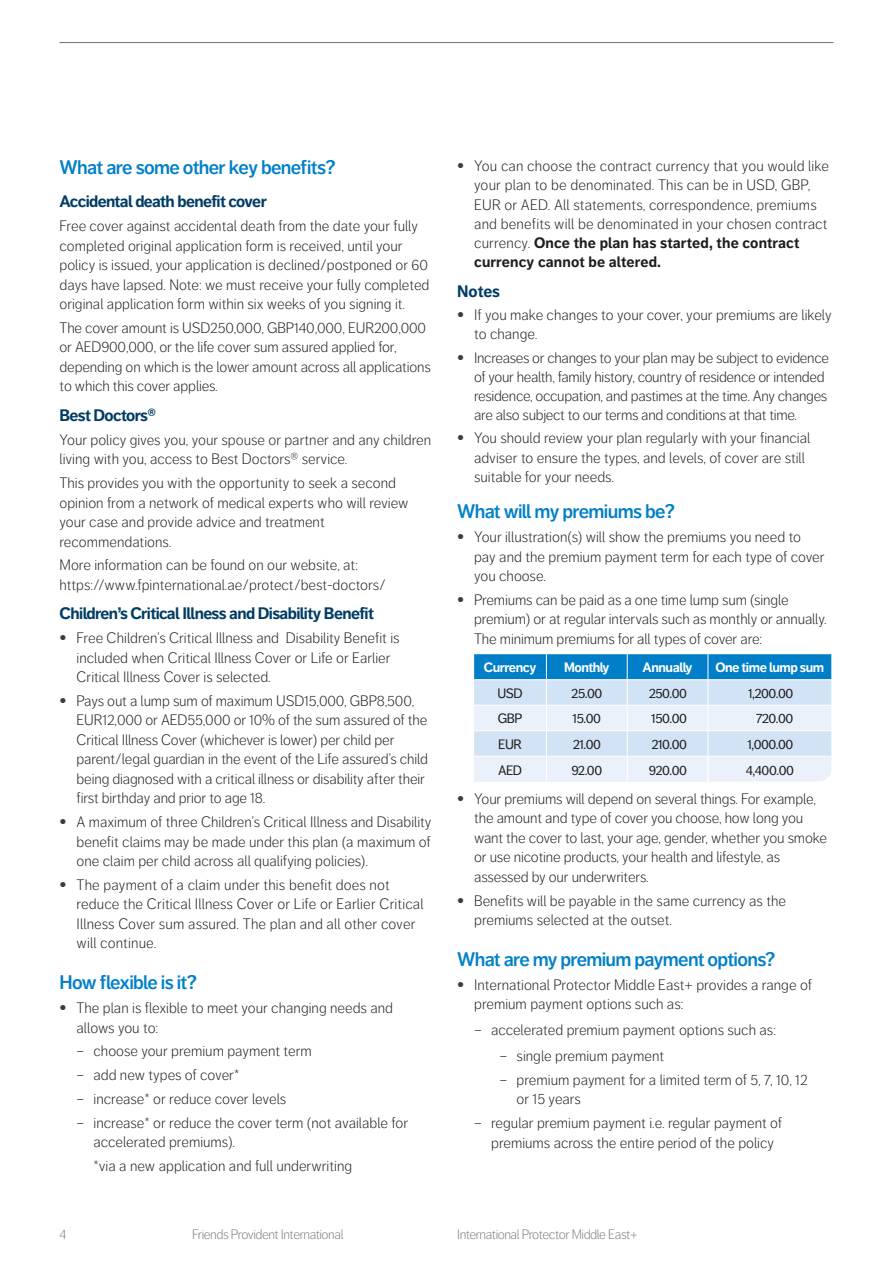
<style>
.page{position:relative;width:893px;height:1263px;background:#fff}
.page>*{position:absolute;margin:0;border:0;box-sizing:border-box;transform-origin:0 0}
.Sub_Head_2{font:600 19.5px "Friends Life Dagny";letter-spacing:-.035em;color:#007fc8}
.Body_-_1st_indent{font:600 19.5px "Friends Life Dagny";letter-spacing:-.035em;color:#007fc8}
.Subheading_3{font:700 16.5px "Friends Life Dagny";letter-spacing:-.035em;color:#003c64}
.Body_-_1st_indent-2{font:300 15px/19.5px "Friends Life Dagny";letter-spacing:-.01em;color:#1d1d1b}
.Body{font:300 15px/19.5px "Friends Life Dagny";color:#1d1d1b}
.Body_-_1st_indent-3{font:300 15px/19.2px "Friends Life Dagny";letter-spacing:.01em;color:#1d1d1b}
.Body_-_2nd_indent{font:300 15px/19.5px "Friends Life Dagny";color:#1d1d1b}
.Body___3rd_indent{font:300 15px/19.5px "Friends Life Dagny";color:#1d1d1b}
.Table_Body{font:13.5px "Friends Life Dagny";letter-spacing:-.035em;color:#1d1d1b}
.t1{font:300 13.5px "Friends Life Dagny";letter-spacing:-.035em;color:#7c7b7b}
.Table_Title{font:700 13.5px "Friends Life Dagny";letter-spacing:-.035em;color:#fff}
.s1{font-weight:700;font-size:16.5px;color:#3c3c3b}
.s2{font-weight:700}
</style>
<div class="page">
<hr style="left:60px;top:42px;width:773px;height:1px;background:#7c7b7b">
<svg style="left:474px;top:654px;width:357px;height:128px;background:#b5d6ef"></svg>
<p class="Body_-_1st_indent" style="left:60px;top:156px;width:277px">What are some other key benefits?</p>
<p class="Subheading_3" style="left:60px;top:192px;width:209px">Accidental death benefit cover</p>
<p class="Body" style="left:60px;top:216px;width:371px">Free cover against accidental death from the date your fully completed original application form is received, until your policy is issued, your application is declined/postponed or 60 days have lapsed. Note: we must receive your fully completed original application form within six weeks of you signing it.</p>
<p class="Body" style="left:60px;top:318px;width:373px">The cover amount is USD250,000, GBP140,000, EUR200,000 or AED900,000, or the life cover sum assured applied for, depending on which is the lower amount across all applications to which this cover applies.</p>
<p class="Subheading_3" style="left:60px;top:405px;width:98px">Best Doctors®</p>
<p class="Body" style="left:60px;top:430px;width:373px">Your policy gives you, your spouse or partner and any children living with you, access to Best Doctors® service.</p>
<p class="Body" style="left:60px;top:473px;width:351px">This provides you with the opportunity to seek a second opinion from a network of medical experts who will review your case and provide advice and treatment recommendations.</p>
<p class="Body" style="left:60px;top:555px;width:328px">More information can be found on our website, at: https://www.fpinternational.ae/protect/best-doctors/</p>
<p class="Subheading_3" style="left:60px;top:604px;width:316px">Children’s Critical Illness and Disability Benefit</p>
<p class="Body_-_1st_indent-2" style="left:77px;top:628px;width:325px;text-indent:-17px"><span class="s1">•</span> Free Children’s Critical Illness and Disability Benefit is included when Critical Illness Cover or Life or Earlier<br>Critical Illness Cover is selected.</p>
<p class="Body_-_1st_indent-2" style="left:77px;top:691px;width:353px;text-indent:-17px"><span class="s1">•</span> Pays out a lump sum of maximum USD15,000, GBP8,500, EUR12,000 or AED55,000 or 10% of the sum assured of the Critical Illness Cover (whichever is lower) per child per parent/legal guardian in the event of the Life assured’s child being diagnosed with a critical illness or disability after their first birthday and prior to age 18.</p>
<p class="Body_-_1st_indent-2" style="left:77px;top:812px;width:356px;text-align:justify;text-indent:-17px"><span class="s1">•</span> A maximum of three Children’s Critical Illness and Disability benefit claims may be made under this plan (a maximum of one claim per child across all qualifying policies).</p>
<p class="Body_-_1st_indent-3" style="left:77px;top:875px;width:349px;text-indent:-17px"><span class="s1">•</span> The payment of a claim under this benefit does not reduce the Critical Illness Cover or Life or Earlier Critical Illness Cover sum assured. The plan and all other cover will continue.</p>
<p class="Sub_Head_2" style="left:60px;top:971px;width:139px">How flexible is it?</p>
<p class="Body_-_1st_indent-2" style="left:77px;top:998px;width:318px;text-indent:-17px"><span class="s1">•</span> The plan is flexible to meet your changing needs and allows you to:</p>
<p class="Body_-_2nd_indent" style="left:77px;top:1041px;width:237px">– choose your premium payment term</p>
<p class="Body_-_2nd_indent" style="left:77px;top:1065px;width:164px">– add new types of cover*</p>
<p class="Body_-_2nd_indent" style="left:77px;top:1089px;width:211px">– increase* or reduce cover levels</p>
<p class="Body_-_2nd_indent" style="left:94px;top:1113px;width:316px;text-indent:-17px">– increase* or reduce the cover term (not available for accelerated premiums).</p>
<p class="Body_-_2nd_indent" style="left:94px;top:1156px;width:260px">*via a new application and full underwriting</p>
<p class="Body_-_1st_indent-3" style="left:474px;top:157px;width:356px;text-indent:-17px"><span class="s1">•</span> You can choose the contract currency that you would like your plan to be denominated. This can be in USD, GBP, EUR or AED. All statements, correspondence, premiums and benefits will be denominated in your chosen contract currency. <span class="s2">Once the plan has started, the contract currency cannot be altered.</span></p>
<p class="Subheading_3" style="left:457px;top:281px;width:44px">Notes</p>
<p class="Body_-_1st_indent-2" style="left:474px;top:305px;width:359px;text-indent:-17px"><span class="s1">•</span> If you make changes to your cover, your premiums are likely to change.</p>
<p class="Body_-_1st_indent-2" style="left:474px;top:348px;width:356px;text-indent:-17px"><span class="s1">•</span> Increases or changes to your plan may be subject to evidence of your health, family history, country of residence or intended residence, occupation, and pastimes at the time. Any changes are also subject to our terms and conditions at that time.</p>
<p class="Body_-_1st_indent-2" style="left:474px;top:429px;width:338px;text-indent:-17px"><span class="s1">•</span> You should review your plan regularly with your financial adviser to ensure the types, and levels, of cover are still suitable for your needs.</p>
<p class="Sub_Head_2" style="left:457px;top:500px;width:219px">What will my premiums be?</p>
<p class="Body_-_1st_indent-2" style="left:474px;top:527px;width:352px;text-indent:-17px"><span class="s1">•</span> Your illustration(s) will show the premiums you need to pay and the premium payment term for each type of cover you choose.</p>
<p class="Body_-_1st_indent-2" style="left:474px;top:590px;width:354px;text-indent:-17px"><span class="s1">•</span> Premiums can be paid as a one time lump sum (single premium) or at regular intervals such as monthly or annually.<br>The minimum premiums for all types of cover are:</p>
<p class="Table_Title" style="left:484px;top:660px;width:54px">Currency</p>
<p class="Table_Title" style="left:564px;top:660px;width:47px">Monthly</p>
<p class="Table_Title" style="left:643px;top:660px;width:51px">Annually</p>
<p class="Table_Title" style="left:715px;top:660px;width:110px">One time lump sum</p>
<p class="Table_Body" style="left:497px;top:686px;width:27px">USD</p>
<p class="Table_Body" style="left:571px;top:686px;width:33px">25.00</p>
<p class="Table_Body" style="left:649px;top:686px;width:40px">250.00</p>
<p class="Table_Body" style="left:748px;top:686px;width:47px">1,200.00</p>
<p class="Table_Body" style="left:498px;top:711px;width:26px">GBP</p>
<p class="Table_Body" style="left:573px;top:711px;width:30px">15.00</p>
<p class="Table_Body" style="left:651px;top:711px;width:37px">150.00</p>
<p class="Table_Body" style="left:756px;top:711px;width:39px">720.00</p>
<p class="Table_Body" style="left:498px;top:737px;width:25px">EUR</p>
<p class="Table_Body" style="left:573px;top:737px;width:30px">21.00</p>
<p class="Table_Body" style="left:651px;top:737px;width:37px">210.00</p>
<p class="Table_Body" style="left:747px;top:737px;width:47px">1,000.00</p>
<p class="Table_Body" style="left:498px;top:762px;width:26px">AED</p>
<p class="Table_Body" style="left:571px;top:762px;width:32px">92.00</p>
<p class="Table_Body" style="left:649px;top:762px;width:40px">920.00</p>
<p class="Table_Body" style="left:746px;top:762px;width:50px">4,400.00</p>
<p class="Body_-_1st_indent-2" style="left:474px;top:789px;width:354px;text-indent:-17px"><span class="s1">•</span> Your premiums will depend on several things. For example, the amount and type of cover you choose, how long you want the cover to last, your age, gender, whether you smoke or use nicotine products, your health and lifestyle, as assessed by our underwriters.</p>
<p class="Body_-_1st_indent-2" style="left:474px;top:891px;width:313px;text-indent:-17px"><span class="s1">•</span> Benefits will be payable in the same currency as the premiums selected at the outset.</p>
<p class="Sub_Head_2" style="left:457px;top:948px;width:320px">What are my premium payment options?</p>
<p class="Body_-_1st_indent-2" style="left:474px;top:975px;width:339px;text-indent:-17px"><span class="s1">•</span> International Protector Middle East+ provides a range of premium payment options such as:</p>
<p class="Body_-_2nd_indent" style="left:474px;top:1020px;width:303px">– accelerated premium payment options such as:</p>
<p class="Body___3rd_indent" style="left:500px;top:1046px;width:166px">– single premium payment</p>
<p class="Body___3rd_indent" style="left:517px;top:1070px;width:293px;text-indent:-17px">– premium payment for a limited term of 5, 7, 10, 12 or 15 years</p>
<p class="Body_-_2nd_indent" style="left:491px;top:1113px;width:292px;text-indent:-17px">– regular premium payment i.e. regular payment of premiums across the entire period of the policy</p>
<p class="t1" style="left:60px;top:1226px;width:8px">4</p>
<p class="t1" style="left:192px;top:1226px;width:153px">Friends Provident International</p>
<p class="t1" style="left:457px;top:1226px;width:182px">International Protector Middle East+</p>
</div>
